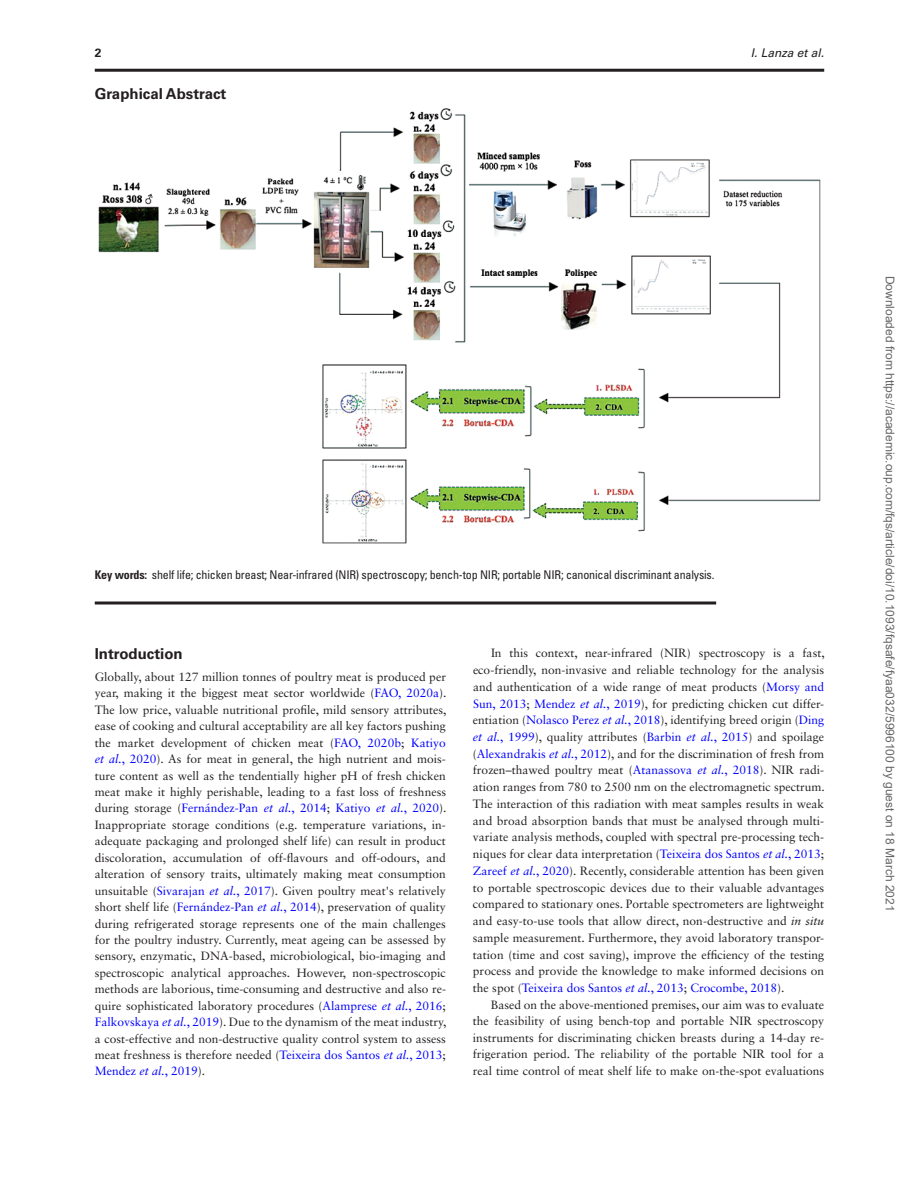
<style>
.page{position:relative;width:919px;height:1187px;background:#fff}
.page>*{position:absolute;margin:0;border:0;box-sizing:border-box;transform-origin:0 0}
.t1{font:700 15px "Univers LT Std";color:#231f20}
.t2{font:12px/16.5px "Sabon LT Std";color:#231f20;text-align:justify}
.t3{font:condensed 12px "Univers LT Std";letter-spacing:-.015em;color:#231f20}
.t4{font:12px "Arial";color:#666}
.t5{font:italic 12px "Univers LT Std";color:#231f20}
.t6{font:700 12px "Univers LT Std";color:#231f20}
.s1{font-weight:700}
.s2{color:#00f}
.s3{font-style:italic;color:#00f}
.s4{font-style:italic}
</style>
<div class="page">
<hr style="left:95px;top:601px;width:621px;height:3px;background:#231f20">
<img style="left:98px;top:108px;width:722px;height:435px">
<hr style="left:95px;top:69px;width:729px;height:3px;background:#231f20">
<p class="t6" style="left:95px;top:45px;width:8px">2</p>
<p class="t5" style="left:750px;top:45px;width:75px">I. Lanza et al.</p>
<p class="t1" style="left:95px;top:85px;width:133px">Graphical Abstract</p>
<p class="t3" style="left:95px;top:567px;width:621px"><span class="s1">Key words:</span> shelf life; chicken breast; Near-infrared (NIR) spectroscopy; bench-top NIR; portable NIR; canonical discriminant analysis.</p>
<p class="t1" style="left:95px;top:644px;width:89px">Introduction</p>
<p class="t2" style="left:95px;top:668px;width:353px">Globally, about 127 million tonnes of poultry meat is produced per year, making it the biggest meat sector worldwide (<span class="s2">FAO, 2020a</span>).<br>The low price, valuable nutritional profile, mild sensory attributes, ease of cooking and cultural acceptability are all key factors pushing the market development of chicken meat (<span class="s2">FAO, 2020b</span>; <span class="s2">Katiyo </span><span class="s3">et al.</span><span class="s2">, 2020</span>). As for meat in general, the high nutrient and mois&shy;ture content as well as the tendentially higher pH of fresh chicken meat make it highly perishable, leading to a fast loss of freshness during storage (<span class="s2">Fernández-Pan</span> <span class="s3">et al.</span><span class="s2">, 2014</span>; <span class="s2">Katiyo</span> <span class="s3">et al.</span><span class="s2">, 2020</span>).<br>Inappropriate storage conditions (e.g. temperature variations, in&shy;adequate packaging and prolonged shelf life) can result in product discoloration, accumulation of off-flavours and off-odours, and alteration of sensory traits, ultimately making meat consumption unsuitable (<span class="s2">Sivarajan</span> <span class="s3">et al.</span><span class="s2">, 2017</span>). Given poultry meat's relatively short shelf life (<span class="s2">Fernández-Pan</span> <span class="s3">et al.</span><span class="s2">, 2014</span>), preservation of quality during refrigerated storage represents one of the main challenges for the poultry industry. Currently, meat ageing can be assessed by sensory, enzymatic, DNA-based, microbiological, bio-imaging and spectroscopic analytical approaches. However, non-spectroscopic methods are laborious, time-consuming and destructive and also re&shy;quire sophisticated laboratory procedures (<span class="s2">Alamprese</span> <span class="s3">et al.</span><span class="s2">, 2016</span>; <span class="s2">Falkovskaya</span> <span class="s3">et al.</span><span class="s2">, 2019</span>). Due to the dynamism of the meat industry, a cost-effective and non-destructive quality control system to assess meat freshness is therefore needed (<span class="s2">Teixeira dos Santos</span> <span class="s3">et al.</span><span class="s2">, 2013</span>; <span class="s2">Mendez</span> <span class="s3">et al.</span><span class="s2">, 2019</span>).</p>
<p class="t2" style="left:473px;top:644px;width:353px;text-indent:18px">In this context, near-infrared (NIR) spectroscopy is a fast, eco-friendly, non-invasive and reliable technology for the analysis and authentication of a wide range of meat products (<span class="s2">Morsy and Sun, 2013</span>; <span class="s2">Mendez</span> <span class="s3">et al.</span><span class="s2">, 2019</span>), for predicting chicken cut differ&shy;entiation (<span class="s2">Nolasco Perez</span> <span class="s3">et al.</span><span class="s2">, 2018</span>), identifying breed origin (<span class="s2">Ding </span><span class="s3">et al.</span><span class="s2">, 1999</span>), quality attributes (<span class="s2">Barbin</span> <span class="s3">et al.</span><span class="s2">, 2015</span>) and spoilage (<span class="s2">Alexandrakis</span> <span class="s3">et al.</span><span class="s2">, 2012</span>), and for the discrimination of fresh from frozen–thawed poultry meat (<span class="s2">Atanassova</span> <span class="s3">et al.</span><span class="s2">, 2018</span>). NIR radi&shy;ation ranges from 780 to 2500 nm on the electromagnetic spectrum.<br>The interaction of this radiation with meat samples results in weak and broad absorption bands that must be analysed through multi&shy;variate analysis methods, coupled with spectral pre-processing tech&shy;niques for clear data interpretation (<span class="s2">Teixeira dos Santos</span> <span class="s3">et al.</span><span class="s2">, 2013</span>; <span class="s2">Zareef</span> <span class="s3">et al.</span><span class="s2">, 2020</span>). Recently, considerable attention has been given to portable spectroscopic devices due to their valuable advantages compared to stationary ones. Portable spectrometers are lightweight and easy-to-use tools that allow direct, non-destructive and <span class="s4">in situ </span>sample measurement. Furthermore, they avoid laboratory transpor&shy;tation (time and cost saving), improve the efficiency of the testing process and provide the knowledge to make informed decisions on the spot (<span class="s2">Teixeira dos Santos</span> <span class="s3">et al.</span><span class="s2">, 2013</span>; <span class="s2">Crocombe, 2018</span>).</p>
<p class="t2" style="left:473px;top:995px;width:353px;text-indent:18px">Based on the above-mentioned premises, our aim was to evaluate the feasibility of using bench-top and portable NIR spectroscopy instruments for discriminating chicken breasts during a 14-day re&shy;frigeration period. The reliability of the portable NIR tool for a real time control of meat shelf life to make on-the-spot evaluations</p>
<p class="t4" style="left:894px;top:275px;width:637px;rotate:90deg">Downloaded from https://academic.oup.com/fqs/article/doi/10.1093/fqsafe/fyaa032/5996100 by guest on 18 March 2021</p>
</div>
